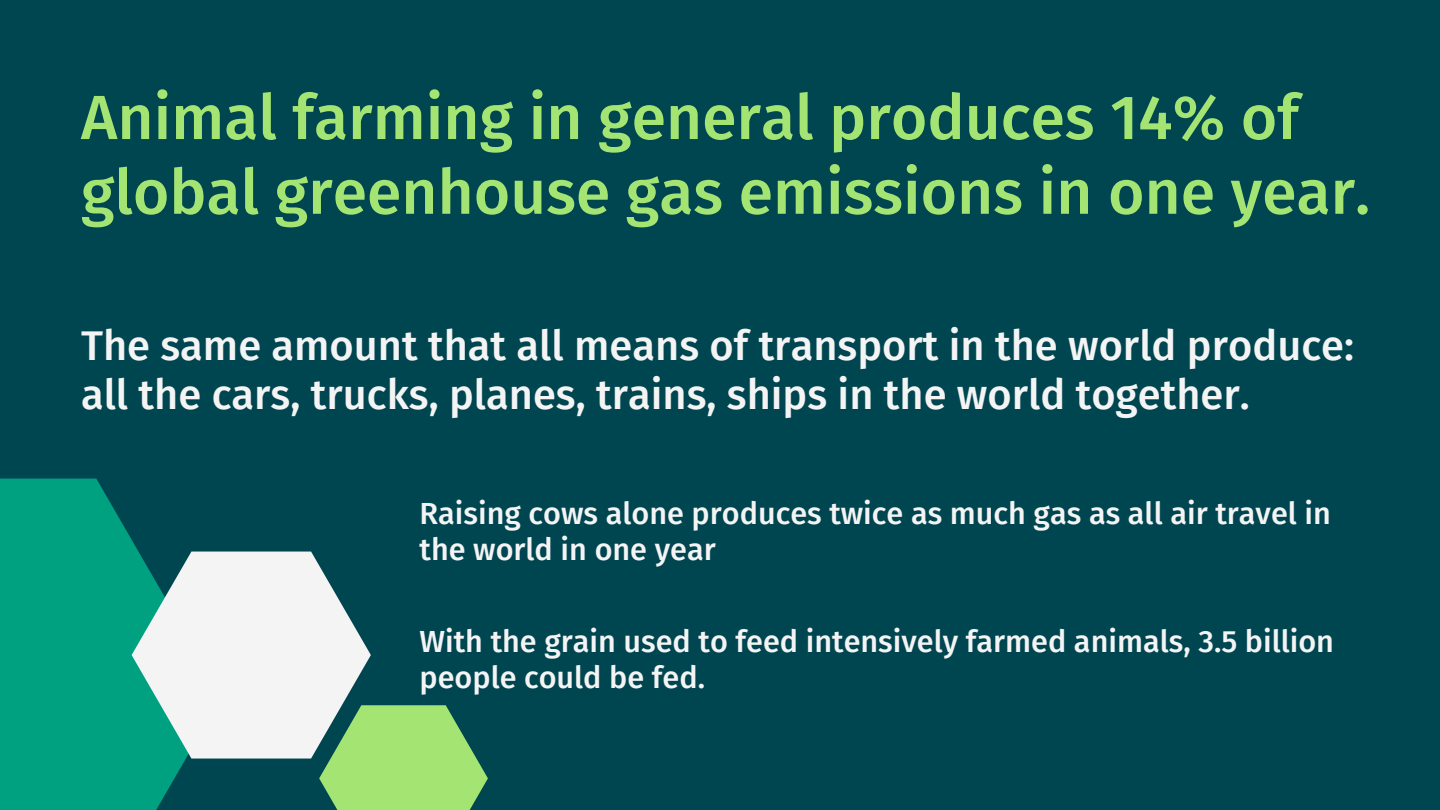
<style>
.page{position:relative;width:1440px;height:810px;background:#004651}
.page>*{position:absolute;margin:0;border:0;box-sizing:border-box;transform-origin:0 0}
.t1{font:500 62.4px/74.7px "Fira Sans";color:#a4e473}
.t2{font:500 41.6px/49.5px "Fira Sans";color:#f4f4f4}
.t3{font:500 30.6px/36px "Fira Sans";color:#f4f4f4}
</style>
<div class="page">
<svg style="left:0;top:479px;width:222px;height:331px;fill:#00a181"></svg>
<svg style="left:132px;top:552px;width:239px;height:207px;background:#bfd8d6"></svg>
<svg style="left:319px;top:705px;width:169px;height:105px"></svg>
<h1 class="t1" style="left:81px;top:81px;width:1291px">Animal farming in general produces 14% of global greenhouse gas emissions in one year.</h1>
<h2 class="t2" style="left:81px;top:321px;width:1275px">The same amount that all means of transport in the world produce: all the cars, trucks, planes, trains, ships in the world together.</h2>
<p class="t3" style="left:420px;top:496px;width:913px">Raising cows alone produces twice as much gas as all air travel in the world in one year</p>
<p class="t3" style="left:420px;top:624px;width:916px">With the grain used to feed intensively farmed animals, 3.5 billion people could be fed.</p>
</div>
